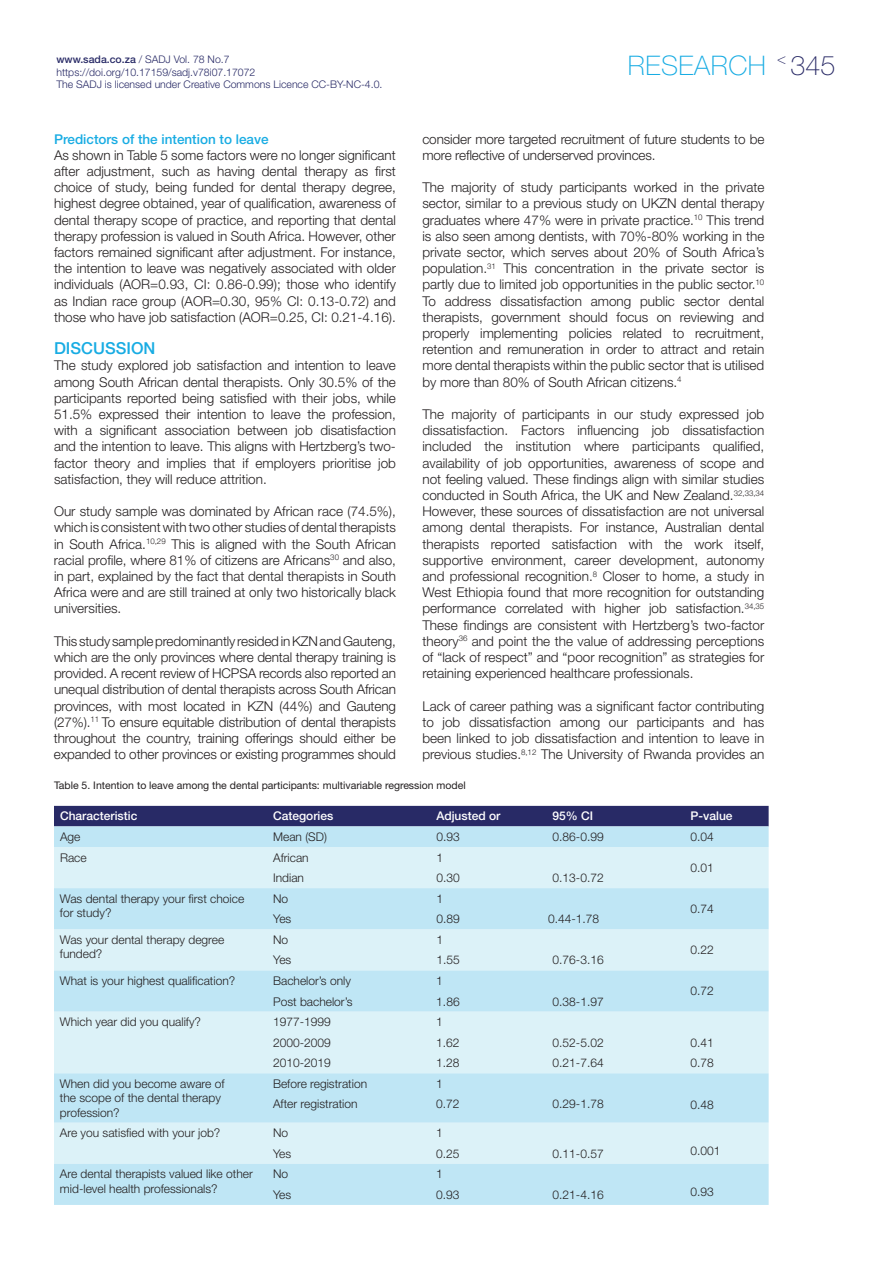
<style>
.page{position:relative;width:893px;height:1263px;background:#fff}
.page>*{position:absolute;margin:0;border:0;box-sizing:border-box;transform-origin:0 0}
.t1{font:100 27px "Helvetica Neue LT Std";letter-spacing:.02em;color:#18ace3}
.t2{font:500 16.5px "Helvetica Neue LT Std";color:#18ace3}
.t3{font:300 13.5px/16.2px "Helvetica Neue LT Std";color:#231f20;text-align:justify}
.t4{font:500 13.5px "Helvetica Neue LT Std";color:#18ace3}
.t5{font:300 12px/14.4px "Helvetica Neue LT Std";color:#231f20}
.t6{font:500 12px "Helvetica Neue LT Std";color:#fff}
.t7{font:300 10.5px/12.6px "Helvetica Neue LT Std";color:#282a66}
.t8{font:10.5px "Helvetica Neue LT Std";color:#231f20}
.s1{font-weight:500}
.s2{color:#292a66}
</style>
<div class="page">
<svg style="left:54px;top:806px;width:715px;height:41px;background:#7589ae"></svg>
<div style="left:54px;top:847px;width:715px;height:41px;background:#dcf2f8"></div>
<svg style="left:54px;top:888px;width:715px;height:317px;background:#ccebf6"></svg>
<p class="t7" style="left:56px;top:53px;width:327px"><span class="s1">www.sada.co.za</span> / SADJ Vol. 78 No.7 https://doi.org/10.17159/sadj.v78i07.17072<br>The SADJ is licensed under Creative Commons Licence CC-BY-NC-4.0.</p>
<p class="t4" style="left:54px;top:131px;width:216px">Predictors of the intention to leave</p>
<p class="t3" style="left:54px;top:147px;width:343px">As shown in Table 5 some factors were no longer significant after adjustment, such as having dental therapy as first choice of study, being funded for dental therapy degree, highest degree obtained, year of qualification, awareness of dental therapy scope of practice, and reporting that dental therapy profession is valued in South Africa. However, other factors remained significant after adjustment. For instance, the intention to leave was negatively associated with older individuals (AOR=0.93, CI: 0.86-0.99); those who identify as Indian race group (AOR=0.30, 95% CI: 0.13-0.72) and those who have job satisfaction (AOR=0.25, CI: 0.21-4.16).</p>
<p class="t2" style="left:54px;top:338px;width:103px">DISCUSSION</p>
<p class="t3" style="left:54px;top:357px;width:343px">The study explored job satisfaction and intention to leave among South African dental therapists. Only 30.5% of the participants reported being satisfied with their jobs, while 51.5% expressed their intention to leave the profession, with a significant association between job disatisfaction and the intention to leave. This aligns with Hertzberg’s two&shy;factor theory and implies that if employers prioritise job satisfaction, they will reduce attrition.</p>
<p class="t3" style="left:54px;top:503px;width:343px">Our study sample was dominated by African race (74.5%), which is consistent with two other studies of dental therapists in South Africa.<sup>10,29</sup> This is aligned with the South African racial profile, where 81% of citizens are Africans<sup>30</sup> and also, in part, explained by the fact that dental therapists in South Africa were and are still trained at only two historically black universities.</p>
<p class="t3" style="left:54px;top:633px;width:343px">This study sample predominantly resided in KZN and Gauteng, which are the only provinces where dental therapy training is provided. A recent review of HCPSA records also reported an unequal distribution of dental therapists across South African provinces, with most located in KZN (44%) and Gauteng (27%).<sup>11</sup> To ensure equitable distribution of dental therapists throughout the country, training offerings should either be expanded to other provinces or existing programmes should</p>
<h1 class="t1" style="left:628px;top:50px;width:209px">RESEARCH <sup>&lt;</sup> <span class="s2">345</span></h1>
<p class="t3" style="left:422px;top:130px;width:343px">consider more targeted recruitment of future students to be more reflective of underserved provinces.</p>
<p class="t3" style="left:422px;top:179px;width:343px">The majority of study participants worked in the private sector, similar to a previous study on UKZN dental therapy graduates where 47% were in private practice.<sup>10</sup> This trend is also seen among dentists, with 70%-80% working in the private sector, which serves about 20% of South Africa’s population.<sup>31</sup> This concentration in the private sector is partly due to limited job opportunities in the public sector.<sup>10<br></sup>To address dissatisfaction among public sector dental therapists, government should focus on reviewing and properly implementing policies related to recruitment, retention and remuneration in order to attract and retain more dental therapists within the public sector that is utilised by more than 80% of South African citizens.<sup>4</sup></p>
<p class="t3" style="left:422px;top:406px;width:343px">The majority of participants in our study expressed job dissatisfaction. Factors influencing job dissatisfaction included the institution where participants qualified, availability of job opportunities, awareness of scope and not feeling valued. These findings align with similar studies conducted in South Africa, the UK and New Zealand.<sup>32,33,34<br></sup>However, these sources of dissatisfaction are not universal among dental therapists. For instance, Australian dental therapists reported satisfaction with the work itself, supportive environment, career development, autonomy and professional recognition.<sup>8</sup> Closer to home, a study in West Ethiopia found that more recognition for outstanding performance correlated with higher job satisfaction.<sup>34,35<br></sup>These findings are consistent with Hertzberg’s two-factor theory<sup>36</sup> and point the the value of addressing perceptions of “lack of respect” and “poor recognition” as strategies for retaining experienced healthcare professionals.</p>
<p class="t3" style="left:422px;top:697px;width:343px">Lack of career pathing was a significant factor contributing to job dissatisfaction among our participants and has been linked to job dissatisfaction and intention to leave in previous studies.<sup>8,12</sup> The University of Rwanda provides an</p>
<p class="t8" style="left:54px;top:779px;width:413px">Table 5. Intention to leave among the dental participants: multivariable regression model</p>
<p class="t6" style="left:60px;top:809px;width:79px">Characteristic</p>
<p class="t6" style="left:273px;top:809px;width:62px">Categories</p>
<p class="t6" style="left:436px;top:809px;width:66px">Adjusted or</p>
<p class="t6" style="left:553px;top:809px;width:42px">95% CI</p>
<p class="t6" style="left:691px;top:809px;width:44px">P-value</p>
<p class="t5" style="left:60px;top:829px;width:22px">Age</p>
<p class="t5" style="left:273px;top:829px;width:55px">Mean (SD)</p>
<p class="t5" style="left:436px;top:829px;width:25px">0.93</p>
<p class="t5" style="left:553px;top:829px;width:53px">0.86-0.99</p>
<p class="t5" style="left:691px;top:829px;width:25px">0.04</p>
<p class="t5" style="left:60px;top:850px;width:28px">Race</p>
<p class="t5" style="left:273px;top:850px;width:37px">African</p>
<p class="t5" style="left:436px;top:850px;width:8px">1</p>
<p class="t5" style="left:691px;top:860px;width:25px">0.01</p>
<p class="t5" style="left:273px;top:870px;width:32px">Indian</p>
<p class="t5" style="left:436px;top:870px;width:25px">0.30</p>
<p class="t5" style="left:553px;top:870px;width:53px">0.13-0.72</p>
<p class="t5" style="left:60px;top:891px;width:186px">Was dental therapy your first choice for study?</p>
<p class="t5" style="left:273px;top:891px;width:17px">No</p>
<p class="t5" style="left:436px;top:891px;width:8px">1</p>
<p class="t5" style="left:691px;top:901px;width:25px">0.74</p>
<p class="t5" style="left:273px;top:911px;width:20px">Yes</p>
<p class="t5" style="left:436px;top:911px;width:25px">0.89</p>
<p class="t5" style="left:548px;top:911px;width:53px">0.44-1.78</p>
<p class="t5" style="left:60px;top:932px;width:166px">Was your dental therapy degree funded?</p>
<p class="t5" style="left:273px;top:932px;width:17px">No</p>
<p class="t5" style="left:436px;top:932px;width:8px">1</p>
<p class="t5" style="left:273px;top:953px;width:20px">Yes</p>
<p class="t5" style="left:436px;top:953px;width:25px">1.55</p>
<p class="t5" style="left:553px;top:953px;width:53px">0.76-3.16</p>
<p class="t5" style="left:60px;top:973px;width:177px">What is your highest qualification?</p>
<p class="t5" style="left:273px;top:973px;width:79px">Bachelor’s only</p>
<p class="t5" style="left:436px;top:973px;width:8px">1</p>
<p class="t5" style="left:273px;top:994px;width:81px">Post bachelor’s</p>
<p class="t5" style="left:436px;top:994px;width:25px">1.86</p>
<p class="t5" style="left:553px;top:994px;width:53px">0.38-1.97</p>
<p class="t5" style="left:691px;top:942px;width:25px">0.22</p>
<p class="t5" style="left:691px;top:983px;width:25px">0.72</p>
<p class="t5" style="left:60px;top:1014px;width:143px">Which year did you qualify?</p>
<p class="t5" style="left:273px;top:1014px;width:59px">1977-1999</p>
<p class="t5" style="left:436px;top:1014px;width:8px">1</p>
<p class="t5" style="left:273px;top:1035px;width:59px">2000-2009</p>
<p class="t5" style="left:436px;top:1035px;width:25px">1.62</p>
<p class="t5" style="left:553px;top:1035px;width:53px">0.52-5.02</p>
<p class="t5" style="left:691px;top:1035px;width:25px">0.41</p>
<p class="t5" style="left:273px;top:1055px;width:59px">2010-2019</p>
<p class="t5" style="left:436px;top:1055px;width:25px">1.28</p>
<p class="t5" style="left:553px;top:1055px;width:53px">0.21-7.64</p>
<p class="t5" style="left:691px;top:1055px;width:25px">0.78</p>
<p class="t5" style="left:60px;top:1076px;width:166px">When did you become aware of the scope of the dental therapy profession?</p>
<p class="t5" style="left:273px;top:1076px;width:96px">Before registration</p>
<p class="t5" style="left:436px;top:1076px;width:8px">1</p>
<p class="t5" style="left:273px;top:1097px;width:86px">After registration</p>
<p class="t5" style="left:436px;top:1097px;width:25px">0.72</p>
<p class="t5" style="left:553px;top:1097px;width:53px">0.29-1.78</p>
<p class="t5" style="left:691px;top:1098px;width:25px">0.48</p>
<p class="t5" style="left:60px;top:1125px;width:162px">Are you satisfied with your job?</p>
<p class="t5" style="left:273px;top:1125px;width:17px">No</p>
<p class="t5" style="left:436px;top:1125px;width:8px">1</p>
<p class="t5" style="left:273px;top:1146px;width:20px">Yes</p>
<p class="t5" style="left:436px;top:1146px;width:25px">0.25</p>
<p class="t5" style="left:553px;top:1146px;width:53px">0.11-0.57</p>
<p class="t5" style="left:691px;top:1143px;width:32px">0.001</p>
<p class="t5" style="left:60px;top:1167px;width:194px">Are dental therapists valued like other mid-level health professionals?</p>
<p class="t5" style="left:273px;top:1167px;width:17px">No</p>
<p class="t5" style="left:436px;top:1167px;width:8px">1</p>
<p class="t5" style="left:273px;top:1187px;width:20px">Yes</p>
<p class="t5" style="left:436px;top:1187px;width:25px">0.93</p>
<p class="t5" style="left:553px;top:1187px;width:53px">0.21-4.16</p>
<p class="t5" style="left:690px;top:1184px;width:25px">0.93</p>
</div>
